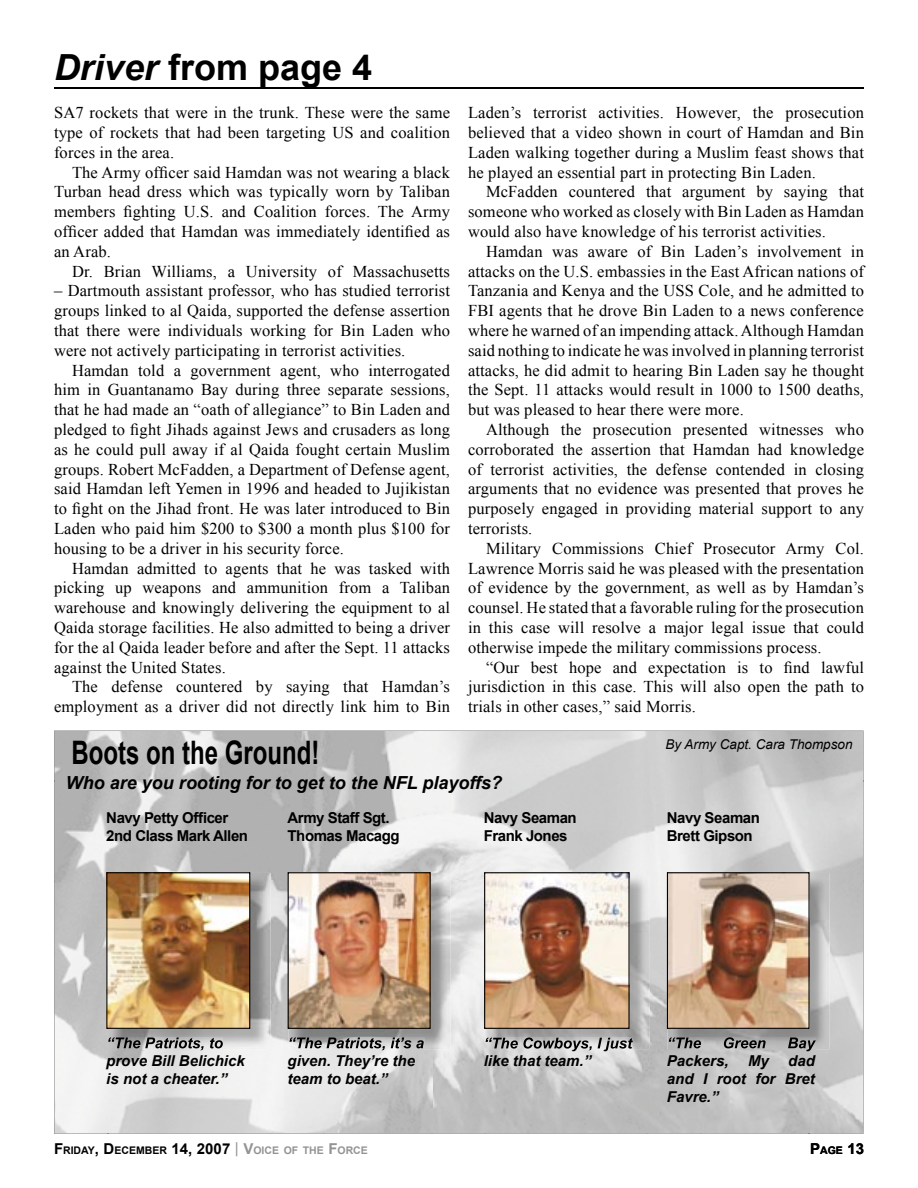
<style>
.page{position:relative;width:918px;height:1188px;background:#fff}
.page>*{position:absolute;margin:0;border:0;box-sizing:border-box;transform-origin:0 0}
.t1{font:700 36px "Arial";color:#000}
.t2{font:700 32.4px "Arial";color:#000;scale:.74 1}
.t3{font:italic 700 18px "Arial";color:#000}
.t4{font:16.5px/19.8px "Times New Roman";letter-spacing:.01em;color:#000;text-align:justify}
.t5{font:italic 700 15px/18px "Arial";color:#000}
.t6{font:700 15px/18px "Arial";letter-spacing:-.03em;color:#000}
.t7{font:italic 13.5px "Arial";color:#000}
.t8{font:700 10.5px "Arial";color:#939393}
.s1{font-style:italic}
.s2{font-size:15px;color:#000}
.s3{color:#000}
.s4{font-weight:400;font-size:15px}
.s5{font-size:15px}
.s6{font-size:10.5px}
</style>
<div class="page">
<hr style="left:54px;top:88px;width:810px;height:1px;background:#000">
<img style="left:109px;top:782px;width:699px;height:99px">
<img style="left:271px;top:881px;width:52px;height:201px">
<img style="left:433px;top:881px;width:52px;height:201px">
<img style="left:648px;top:881px;width:52px;height:201px">
<img style="left:109px;top:1049px;width:162px;height:33px">
<img style="left:323px;top:1049px;width:110px;height:33px">
<img style="left:484px;top:1032px;width:164px;height:50px">
<img style="left:289px;top:1049px;width:135px;height:2px">
<img style="left:669px;top:1049px;width:139px;height:2px">
<img style="left:486px;top:1049px;width:147px;height:3px">
<img style="left:109px;top:1049px;width:114px;height:2px">
<img style="left:54px;top:731px;width:810px;height:51px">
<img style="left:54px;top:780px;width:55px;height:354px">
<img style="left:808px;top:780px;width:56px;height:354px">
<img style="left:107px;top:1082px;width:703px;height:52px">
<img style="left:107px;top:873px;width:164px;height:176px">
<img style="left:108px;top:1037px;width:115px;height:12px">
<img style="left:106px;top:872px;width:144px;height:157px">
<img style="left:288px;top:873px;width:162px;height:176px">
<img style="left:289px;top:1037px;width:135px;height:12px">
<img style="left:288px;top:872px;width:143px;height:157px">
<img style="left:485px;top:873px;width:165px;height:176px">
<img style="left:486px;top:1037px;width:147px;height:12px">
<img style="left:484px;top:872px;width:146px;height:157px">
<img style="left:668px;top:873px;width:162px;height:176px">
<img style="left:669px;top:1037px;width:147px;height:12px">
<img style="left:667px;top:872px;width:143px;height:157px">
<h1 class="t1" style="left:54px;top:44px;width:320px"><span class="s1">Driver</span> from page 4</h1>
<p class="t4" style="left:54px;top:102px;width:398px">SA7 rockets that were in the trunk. These were the same type of rockets that had been targeting US and coalition forces in the area.</p>
<p class="t4" style="left:54px;top:162px;width:398px;text-indent:18px">The Army officer said Hamdan was not wearing a black Turban head dress which was typically worn by Taliban members fighting U.S. and Coalition forces. The Army officer added that Hamdan was immediately identified as an Arab.</p>
<p class="t4" style="left:72px;top:261px;width:379px">Dr. Brian Williams, a University of Massachusetts</p>
<p class="t4" style="left:54px;top:281px;width:398px">– Dartmouth assistant professor, who has studied terrorist groups linked to al Qaida, supported the defense assertion that there were individuals working for Bin Laden who were not actively participating in terrorist activities.</p>
<p class="t4" style="left:54px;top:360px;width:398px;text-indent:18px">Hamdan told a government agent, who interrogated him in Guantanamo Bay during three separate sessions, that he had made an “oath of allegiance” to Bin Laden and pledged to fight Jihads against Jews and crusaders as long as he could pull away if al Qaida fought certain Muslim groups. Robert McFadden, a Department of Defense agent, said Hamdan left Yemen in 1996 and headed to Jujikistan to fight on the Jihad front. He was later introduced to Bin Laden who paid him $200 to $300 a month plus $100 for housing to be a driver in his security force.</p>
<p class="t4" style="left:54px;top:558px;width:398px;text-indent:18px">Hamdan admitted to agents that he was tasked with picking up weapons and ammunition from a Taliban warehouse and knowingly delivering the equipment to al Qaida storage facilities. He also admitted to being a driver for the al Qaida leader before and after the Sept. 11 attacks against the United States.</p>
<p class="t4" style="left:54px;top:677px;width:398px;text-align:right">The defense countered by saying that Hamdan’s employment as a driver did not directly link him to Bin</p>
<h2 class="t2" style="left:72px;top:732px;width:337px">Boots on the Ground!</h2>
<p class="t4" style="left:468px;top:102px;width:398px">Laden’s terrorist activities. However, the prosecution believed that a video shown in court of Hamdan and Bin Laden walking together during a Muslim feast shows that he played an essential part in protecting Bin Laden.</p>
<p class="t4" style="left:468px;top:182px;width:398px;text-indent:18px">McFadden countered that argument by saying that someone who worked as closely with Bin Laden as Hamdan would also have knowledge of his terrorist activities.</p>
<p class="t4" style="left:468px;top:241px;width:398px;text-indent:18px">Hamdan was aware of Bin Laden’s involvement in attacks on the U.S. embassies in the East African nations of Tanzania and Kenya and the USS Cole, and he admitted to FBI agents that he drove Bin Laden to a news conference where he warned of an impending attack. Although Hamdan said nothing to indicate he was involved in planning terrorist attacks, he did admit to hearing Bin Laden say he thought the Sept. 11 attacks would result in 1000 to 1500 deaths, but was pleased to hear there were more.</p>
<p class="t4" style="left:468px;top:419px;width:398px;text-indent:18px">Although the prosecution presented witnesses who corroborated the assertion that Hamdan had knowledge of terrorist activities, the defense contended in closing arguments that no evidence was presented that proves he purposely engaged in providing material support to any terrorists.</p>
<p class="t4" style="left:468px;top:538px;width:398px;text-indent:18px">Military Commissions Chief Prosecutor Army Col.<br>Lawrence Morris said he was pleased with the presentation of evidence by the government, as well as by Hamdan’s counsel. He stated that a favorable ruling for the prosecution in this case will resolve a major legal issue that could otherwise impede the military commissions process.</p>
<p class="t4" style="left:468px;top:657px;width:398px;text-indent:18px">“Our best hope and expectation is to find lawful jurisdiction in this case. This will also open the path to trials in other cases,” said Morris.</p>
<p class="t7" style="left:665px;top:736px;width:189px">By Army Capt. Cara Thompson</p>
<p class="t3" style="left:66px;top:771px;width:438px">Who are you rooting for to get to the NFL playoffs?</p>
<p class="t6" style="left:106px;top:809px;width:143px">Navy Petty Officer<br>2nd Class Mark Allen</p>
<p class="t6" style="left:288px;top:809px;width:114px">Army Staff Sgt.<br>Thomas Macagg</p>
<p class="t6" style="left:667px;top:809px;width:95px">Navy Seaman<br>Brett Gipson</p>
<p class="t6" style="left:484px;top:809px;width:95px">Navy Seaman<br>Frank Jones</p>
<p class="t5" style="left:106px;top:1053px;width:140px">prove Bill Belichick is not a cheater.”</p>
<p class="t5" style="left:288px;top:1053px;width:129px">given. They’re the team to beat.”</p>
<p class="t5" style="left:667px;top:1053px;width:63px">Packers,</p>
<p class="t5" style="left:748px;top:1053px;width:22px">My</p>
<p class="t5" style="left:667px;top:1053px;width:150px;text-align:justify;text-indent:121px">dad and I root for Bret Favre.”</p>
<p class="t5" style="left:484px;top:1053px;width:109px">like that team.”</p>
<p class="t8" style="left:54px;top:1144px;width:315px"><span class="s2">F</span><span class="s3">RIDAY</span><span class="s2">, D</span><span class="s3">ECEMBER</span> <span class="s2">14, 2007</span> <span class="s4">|</span> <span class="s5">V</span>OICE OF THE <span class="s5">F</span>ORCE</p>
<p class="t6" style="left:810px;top:1140px;width:56px">P<span class="s6">AGE</span> 13</p>
</div>
